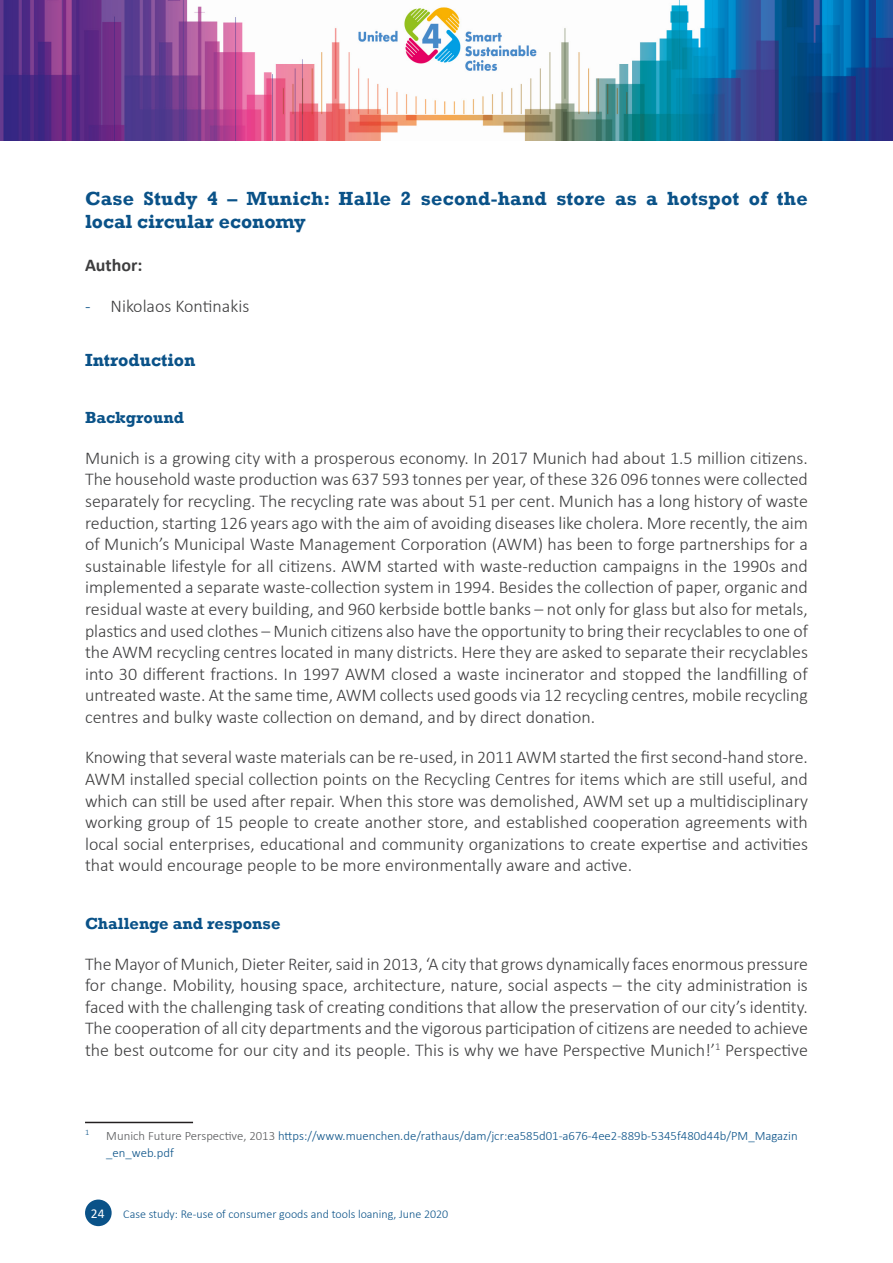
<style>
.page{position:relative;width:893px;height:1263px;background:#fff}
.page>*{position:absolute;margin:0;border:0;box-sizing:border-box;transform-origin:0 0}
.Heading_1{font:700 19.5px/23.4px "Rockwell";letter-spacing:.01em;color:#0a5288}
.Bullet_list_1{font:300 18px/21.6px "Calibri";color:#3e3e3f;text-align:justify}
.Heading_2{font:700 18px "Rockwell";color:#0a5288}
.t1{font:700 18px "Calibri";color:#3e3e3f}
.Heading_3{font:700 16.5px "Rockwell";color:#0a5288}
.t2{font:13.5px "Calibri";color:#fff}
.Footnote_Text{font:300 12.75px/17.1px "Calibri";color:#0a5288}
.t3{font:300 12px "Calibri";color:#0a5288}
.Footnote_Text-2{font:300 8.25px "Calibri";color:#0a5288}
.s1{color:#0a5288}
.s2{color:#57585a}
</style>
<div class="page">
<div style="left:85px;top:1199px;width:27px;height:27px;background:#0a5288;border-radius:50%"></div>
<hr style="left:85px;top:1122px;width:108px;height:1px;background:#231f20">
<img style="left:0;top:0;width:893px;height:140px">
<h1 class="Heading_1" style="left:85px;top:187px;width:724px">Case Study 4 – Munich: Halle 2 second-hand store as a hotspot of the local circular economy</h1>
<p class="t1" style="left:85px;top:252px;width:59px">Author:</p>
<p class="Bullet_list_1" style="left:85px;top:295px;width:166px"><span class="s1">-</span> Nikolaos Kontinakis</p>
<h2 class="Heading_2" style="left:85px;top:349px;width:112px">Introduction</h2>
<h3 class="Heading_3" style="left:85px;top:408px;width:100px">Background</h3>
<p class="Bullet_list_1" style="left:85px;top:447px;width:724px">Munich is a growing city with a prosperous economy. In 2017 Munich had about 1.5 million citizens.<br>The household waste production was 637 593 tonnes per year, of these 326 096 tonnes were collected separately for recycling. The recycling rate was about 51 per cent. Munich has a long history of waste reduction, starting 126 years ago with the aim of avoiding diseases like cholera. More recently, the aim of Munich’s Municipal Waste Management Corporation (AWM) has been to forge partnerships for a sustainable lifestyle for all citizens. AWM started with waste-reduction campaigns in the 1990s and implemented a separate waste-collection system in 1994. Besides the collection of paper, organic and residual waste at every building, and 960 kerbside bottle banks – not only for glass but also for metals, plastics and used clothes – Munich citizens also have the opportunity to bring their recyclables to one of the AWM recycling centres located in many districts. Here they are asked to separate their recyclables into 30 different fractions. In 1997 AWM closed a waste incinerator and stopped the landfilling of untreated waste. At the same time, AWM collects used goods via 12 recycling centres, mobile recycling centres and bulky waste collection on demand, and by direct donation.</p>
<p class="Bullet_list_1" style="left:85px;top:746px;width:724px">Knowing that several waste materials can be re-used, in 2011 AWM started the first second-hand store.<br>AWM installed special collection points on the Recycling Centres for items which are still useful, and which can still be used after repair. When this store was demolished, AWM set up a multidisciplinary working group of 15 people to create another store, and established cooperation agreements with local social enterprises, educational and community organizations to create expertise and activities that would encourage people to be more environmentally aware and active.</p>
<h3 class="Heading_3" style="left:85px;top:913px;width:197px">Challenge and response</h3>
<p class="Bullet_list_1" style="left:85px;top:953px;width:724px">The Mayor of Munich, Dieter Reiter, said in 2013, ‘A city that grows dynamically faces enormous pressure for change. Mobility, housing space, architecture, nature, social aspects – the city administration is faced with the challenging task of creating conditions that allow the preservation of our city’s identity.<br>The cooperation of all city departments and the vigorous participation of citizens are needed to achieve the best outcome for our city and its people. This is why we have Perspective Munich!’<sup>1</sup> Perspective</p>
<p class="Footnote_Text-2" style="left:85px;top:1127px;width:6px">1</p>
<p class="Footnote_Text" style="left:106px;top:1127px;width:693px"><span class="s2">Munich Future Perspective, 2013</span> https://www.muenchen.de/rathaus/dam/jcr:ea585d01-a676-4ee2-889b-5345f480d44b/PM_Magazin _en_web.pdf</p>
<p class="t2" style="left:91px;top:1204px;width:15px">24</p>
<p class="t3" style="left:123px;top:1206px;width:326px">Case study: Re-use of consumer goods and tools loaning, June 2020</p>
</div>
